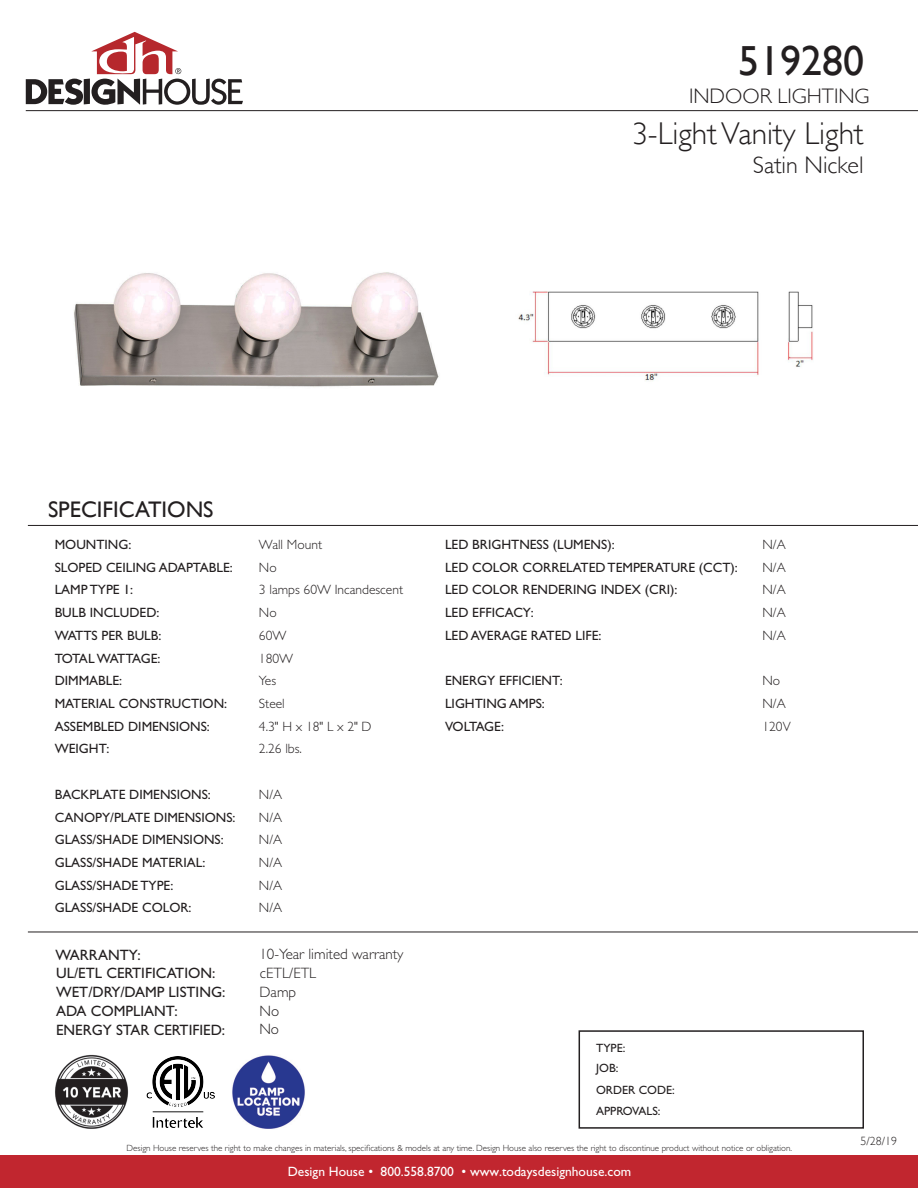
<style>
.page{position:relative;width:918px;height:1188px;background:#fff}
.page>*{position:absolute;margin:0;border:0;box-sizing:border-box;transform-origin:0 0}
.t1{font:42px "Gill Sans";color:#231f20}
.t2{font:300 31.5px "Gill Sans";color:#231f20}
.t3{font:300 24px "Gill Sans";color:#231f20}
.t4{font:22.5px "Gill Sans";color:#231f20}
.t5{font:300 21px "Gill Sans";color:#231f20}
.t6{font:15px "Gill Sans Std";color:#231f20}
.t7{font:300 15px/18.9px "Gill Sans Std";color:#231f20}
.t8{font:13.5px "Gill Sans Std";color:#231f20}
.t9{font:300 13.5px "Gill Sans Std";color:#231f20}
.t10{font:13.5px "Gill Sans Std";color:#fff}
.t11{font:13.5px "Gill Sans Std";letter-spacing:-.065em;color:#231f20}
.t12{font:13.5px "Gill Sans Std";letter-spacing:-.04em;color:#231f20}
.t13{font:12px "Gill Sans Std";color:#231f20}
.t14{font:300 12px "Gill Sans";color:#231f20}
.t15{font:300 9px "Gill Sans Std";color:#231f20}
</style>
<div class="page">
<div style="left:0;top:1156px;width:918px;height:32px;background:#c1262f"></div>
<svg style="left:26px;top:32px;width:217px;height:73px"></svg>
<div style="left:579px;top:1030px;width:285px;height:99px;border:2px solid #231f20"></div>
<hr style="left:26px;top:110px;width:892px;height:1px;background:#231f20">
<hr style="left:28px;top:525px;width:890px;height:1px;background:#231f20">
<img style="left:55px;top:1055px;width:74px;height:74px">
<img style="left:146px;top:1056px;width:69px;height:72px">
<img style="left:232px;top:1055px;width:73px;height:74px">
<img style="left:74px;top:272px;width:365px;height:115px">
<img style="left:518px;top:291px;width:295px;height:90px">
<hr style="left:28px;top:932px;width:890px;height:1px;background:#231f20">
<p class="t1" style="left:738px;top:36px;width:127px">519280</p>
<p class="t5" style="left:689px;top:79px;width:182px">INDOOR LIGHTING</p>
<p class="t2" style="left:632px;top:108px;width:233px">3-Light Vanity Light</p>
<p class="t3" style="left:753px;top:147px;width:112px">Satin Nickel</p>
<p class="t4" style="left:48px;top:496px;width:167px">SPECIFICATIONS</p>
<p class="t8" style="left:55px;top:537px;width:78px">MOUNTING:</p>
<p class="t9" style="left:259px;top:537px;width:65px">Wall Mount</p>
<p class="t8" style="left:55px;top:559px;width:180px">SLOPED CEILING ADAPTABLE:</p>
<p class="t9" style="left:259px;top:560px;width:19px">No</p>
<p class="t8" style="left:55px;top:582px;width:80px">LAMP TYPE 1:</p>
<p class="t9" style="left:259px;top:582px;width:146px">3 lamps 60W Incandescent</p>
<p class="t8" style="left:55px;top:605px;width:106px">BULB INCLUDED:</p>
<p class="t9" style="left:259px;top:605px;width:19px">No</p>
<p class="t8" style="left:55px;top:628px;width:108px">WATTS PER BULB:</p>
<p class="t9" style="left:259px;top:628px;width:29px">60W</p>
<p class="t11" style="left:55px;top:650px;width:107px">TOTAL WATTAGE:</p>
<p class="t9" style="left:259px;top:650px;width:36px">180W</p>
<p class="t8" style="left:55px;top:673px;width:69px">DIMMABLE:</p>
<p class="t9" style="left:259px;top:673px;width:19px">Yes</p>
<p class="t8" style="left:55px;top:696px;width:174px">MATERIAL CONSTRUCTION:</p>
<p class="t9" style="left:259px;top:696px;width:27px">Steel</p>
<p class="t8" style="left:55px;top:718px;width:157px">ASSEMBLED DIMENSIONS:</p>
<p class="t9" style="left:259px;top:719px;width:114px">4.3" H x 18" L x 2" D</p>
<p class="t8" style="left:55px;top:741px;width:56px">WEIGHT:</p>
<p class="t9" style="left:259px;top:741px;width:44px">2.26 lbs.</p>
<p class="t8" style="left:55px;top:787px;width:158px">BACKPLATE DIMENSIONS:</p>
<p class="t9" style="left:259px;top:787px;width:25px">N/A</p>
<p class="t8" style="left:55px;top:809px;width:182px">CANOPY/PLATE DIMENSIONS:</p>
<p class="t9" style="left:259px;top:810px;width:25px">N/A</p>
<p class="t8" style="left:55px;top:832px;width:171px">GLASS/SHADE DIMENSIONS:</p>
<p class="t9" style="left:259px;top:832px;width:25px">N/A</p>
<p class="t8" style="left:55px;top:855px;width:152px">GLASS/SHADE MATERIAL:</p>
<p class="t9" style="left:259px;top:855px;width:25px">N/A</p>
<p class="t8" style="left:55px;top:877px;width:120px">GLASS/SHADE TYPE:</p>
<p class="t9" style="left:259px;top:878px;width:25px">N/A</p>
<p class="t8" style="left:55px;top:900px;width:138px">GLASS/SHADE COLOR:</p>
<p class="t9" style="left:259px;top:900px;width:25px">N/A</p>
<p class="t6" style="left:56px;top:946px;width:87px">WARRANTY:</p>
<p class="t6" style="left:56px;top:965px;width:161px">UL/ETL CERTIFICATION:</p>
<p class="t6" style="left:56px;top:984px;width:171px">WET/DRY/DAMP LISTING:</p>
<p class="t6" style="left:56px;top:1003px;width:123px">ADA COMPLIANT:</p>
<p class="t7" style="left:259px;top:945px;width:146px">10-Year limited warranty cETL/ETL<br>Damp<br>No</p>
<p class="t6" style="left:56px;top:1022px;width:171px">ENERGY STAR CERTIFIED:</p>
<p class="t7" style="left:259px;top:1020px;width:21px">No</p>
<p class="t8" style="left:445px;top:537px;width:171px">LED BRIGHTNESS (LUMENS):</p>
<p class="t9" style="left:762px;top:537px;width:25px">N/A</p>
<p class="t8" style="left:445px;top:559px;width:294px">LED COLOR CORRELATED TEMPERATURE (CCT):</p>
<p class="t9" style="left:762px;top:560px;width:25px">N/A</p>
<p class="t8" style="left:445px;top:582px;width:234px">LED COLOR RENDERING INDEX (CRI):</p>
<p class="t9" style="left:762px;top:582px;width:25px">N/A</p>
<p class="t8" style="left:445px;top:605px;width:90px">LED EFFICACY:</p>
<p class="t9" style="left:762px;top:605px;width:25px">N/A</p>
<p class="t8" style="left:445px;top:628px;width:158px">LED AVERAGE RATED LIFE:</p>
<p class="t9" style="left:762px;top:628px;width:25px">N/A</p>
<p class="t8" style="left:445px;top:673px;width:119px">ENERGY EFFICIENT:</p>
<p class="t9" style="left:762px;top:673px;width:19px">No</p>
<p class="t8" style="left:445px;top:696px;width:101px">LIGHTING AMPS:</p>
<p class="t9" style="left:762px;top:696px;width:25px">N/A</p>
<p class="t12" style="left:445px;top:718px;width:60px">VOLTAGE:</p>
<p class="t9" style="left:762px;top:719px;width:30px">120V</p>
<p class="t13" style="left:596px;top:1041px;width:31px">TYPE:</p>
<p class="t13" style="left:596px;top:1061px;width:24px">JOB:</p>
<p class="t13" style="left:596px;top:1083px;width:80px">ORDER CODE:</p>
<p class="t13" style="left:596px;top:1104px;width:66px">APPROVALS:</p>
<p class="t15" style="left:127px;top:1143px;width:667px">Design House reserves the right to make changes in materials, specifications &amp; models at any time. Design House also reserves the right to discontinue product without notice or obligation.</p>
<p class="t10" style="left:288px;top:1164px;width:345px">Design House • 800.558.8700 • www.todaysdesignhouse.com</p>
<p class="t14" style="left:861px;top:1132px;width:38px">5/28/19</p>
</div>
